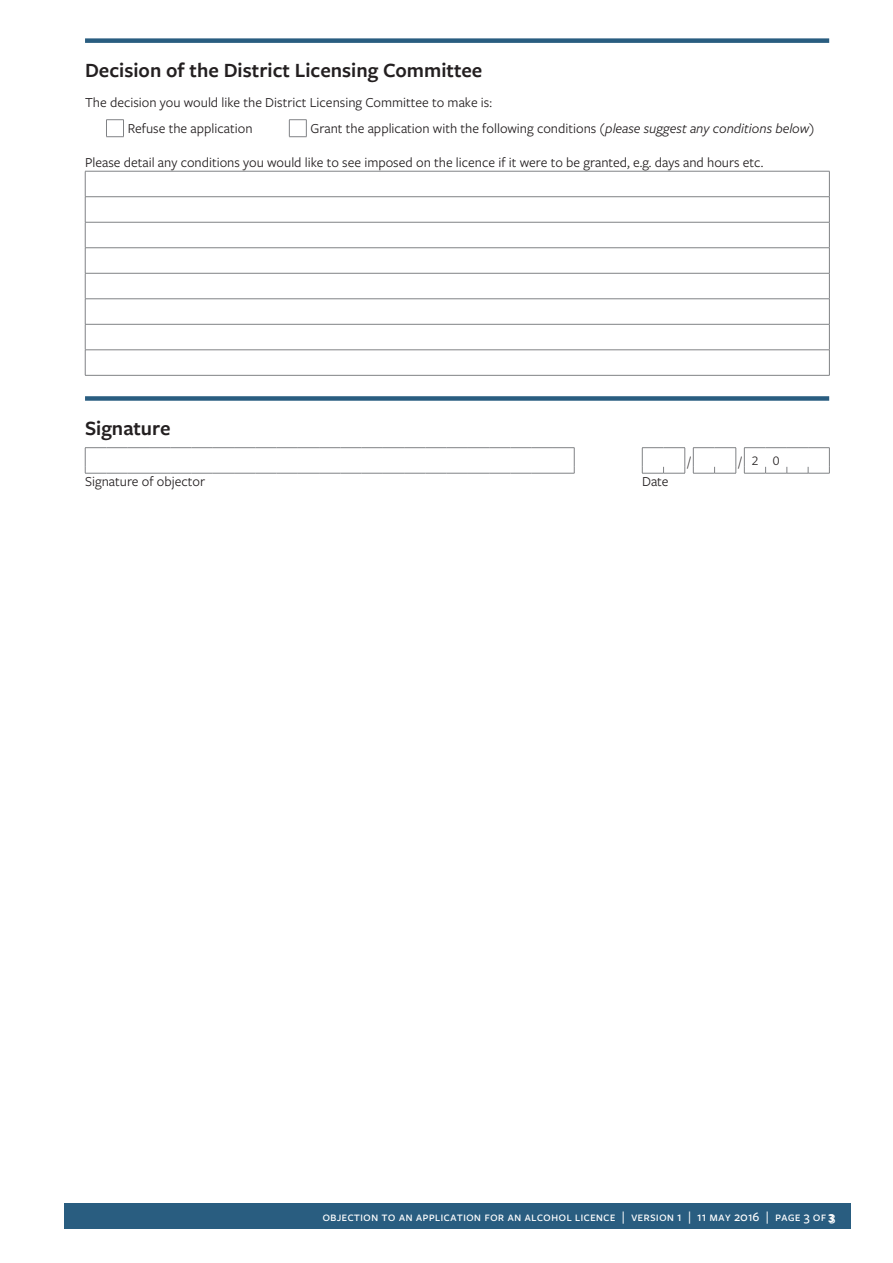
<style>
.page{position:relative;width:893px;height:1263px;background:#fff}
.page>*{position:absolute;margin:0;border:0;box-sizing:border-box;transform-origin:0 0}
.Section_heading_with_rule_above{font:600 21px "Freight Sans Pro";color:#231f20}
.Body_text{font:14.25px "Freight Sans Pro";color:#231f20}
.Field_label{font:14.25px "Freight Sans Pro";color:#231f20}
.t1{font:500 13.5px "Freight Sans Pro";color:#fff}
.t2{font:13.5px "Freight Sans Pro";color:#231f20}
.s1{font-style:italic}
.s2{font-weight:700;font-size:12px}
</style>
<div class="page">
<div style="left:64px;top:1203px;width:786px;height:26px;background:#295d80"></div>
<div style="left:85px;top:38px;width:744px;height:5px;background:#295d80"></div>
<div style="left:85px;top:396px;width:744px;height:5px;background:#295d80"></div>
<svg style="left:106px;top:119px;width:201px;height:18px"></svg>
<svg style="left:86px;top:172px;width:743px;height:203px"></svg>
<hr style="left:85px;top:196px;width:745px;height:1px;background:#808285">
<hr style="left:85px;top:171px;width:745px;height:1px;background:#808285">
<hr style="left:85px;top:222px;width:745px;height:1px;background:#808285">
<hr style="left:85px;top:247px;width:745px;height:1px;background:#808285">
<hr style="left:85px;top:273px;width:745px;height:1px;background:#808285">
<hr style="left:85px;top:298px;width:745px;height:1px;background:#808285">
<hr style="left:85px;top:324px;width:745px;height:1px;background:#808285">
<hr style="left:85px;top:350px;width:745px;height:1px;background:#808285">
<svg style="left:85px;top:171px;width:1px;height:204px"></svg>
<svg style="left:829px;top:171px;width:1px;height:204px"></svg>
<hr style="left:85px;top:375px;width:745px;height:1px;background:#808285">
<svg style="left:85px;top:447px;width:745px;height:27px"></svg>
<p class="Section_heading_with_rule_above" style="left:85px;top:56px;width:399px">Decision of the District Licensing Committee</p>
<p class="Body_text" style="left:85px;top:93px;width:409px">The decision you would like the District Licensing Committee to make is:</p>
<p class="Body_text" style="left:128px;top:119px;width:126px">Refuse the application</p>
<p class="Body_text" style="left:311px;top:119px;width:505px">Grant the application with the following conditions <span class="s1">(please suggest any conditions below)</span></p>
<p class="Body_text" style="left:85px;top:153px;width:680px">Please detail any conditions you would like to see imposed on the licence if it were to be granted, e.g. days and hours etc.</p>
<p class="Section_heading_with_rule_above" style="left:85px;top:414px;width:87px">Signature</p>
<p class="Field_label" style="left:85px;top:472px;width:122px">Signature of objector</p>
<p class="Field_label" style="left:642px;top:472px;width:28px">Date</p>
<p class="t2" style="left:688px;top:452px;width:4px">/</p>
<p class="t2" style="left:739px;top:452px;width:4px">/</p>
<p class="t2" style="left:752px;top:451px;width:8px">2</p>
<p class="t2" style="left:773px;top:451px;width:8px">0</p>
<p class="t1" style="left:322px;top:1207px;width:514px">objection to an application for an alcohol licence | version 1 | 11 may 2016 | page 3 of 3<span class="s2">3</span></p>
</div>
